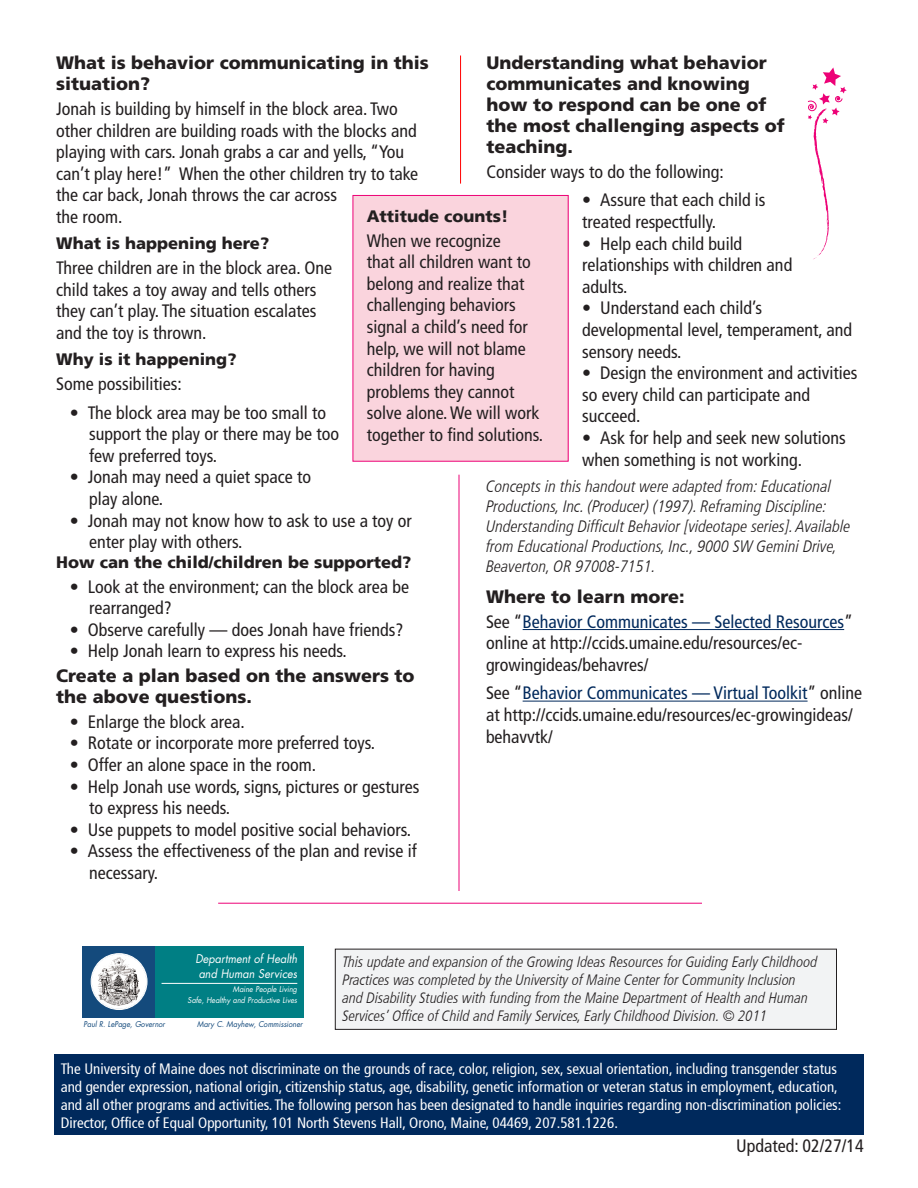
<style>
.page{position:relative;width:918px;height:1188px;background:#fff}
.page>*{position:absolute;margin:0;border:0;box-sizing:border-box;transform-origin:0 0}
.t1{font:condensed 18px/21.6px "Frutiger LT Std";color:#231f20}
.Heading_2{font:900 18px/21px "Frutiger LT Std";color:#231f20}
.citation{font:italic 300 condensed 16.5px/19.8px "Frutiger LT Com";color:#231f20}
.Heading_3{font:900 16.5px "Frutiger 75";color:#231f20}
.t2{font:condensed 15px/18px "Frutiger 57";color:#fff}
.citation-2{font:italic 300 condensed 15px/18px "Frutiger LT Com";color:#231f20}
.t3{font:italic 11.7px/14.2px "Futura";color:#fff;scale:.93 1}
.t4{font:italic 7.8px/10.2px "Futura";color:#fff;text-align:right;scale:.93 1}
.t5{font:italic 7.8px "Futura";color:#144a7c;scale:.93 1}
.s1{color:#00295c}
</style>
<div class="page">
<div style="left:54px;top:1054px;width:810px;height:82px;background:#00295c"></div>
<hr style="left:460px;top:55px;width:1px;height:129px;background:#f00">
<div style="left:353px;top:195px;width:215px;height:266px;background:#fad4dd"></div>
<hr style="left:523px;top:629px;width:321px;height:1px;background:#00295c">
<hr style="left:523px;top:701px;width:285px;height:1px;background:#00295c">
<hr style="left:459px;top:475px;width:1px;height:416px;background:#ed0277">
<hr style="left:218px;top:903px;width:484px;height:1px;background:#ed0277">
<div style="left:335px;top:949px;width:502px;height:80px;background:#f2f3f4"></div>
<div style="left:335px;top:949px;width:502px;height:81px;border:1px solid #231f20"></div>
<div style="left:154px;top:946px;width:150px;height:72px;background:#007f84"></div>
<div style="left:82px;top:947px;width:72px;height:71px;background:#144a7c"></div>
<svg style="left:91px;top:953px;width:57px;height:57px"></svg>
<hr style="left:162px;top:983px;width:135px;height:1px;background:#fff">
<svg style="left:808px;top:68px;width:39px;height:192px"></svg>
<h2 class="Heading_2" style="left:56px;top:52px;width:374px">What is behavior communicating in this situation?</h2>
<p class="t1" style="left:56px;top:98px;width:363px">Jonah is building by himself in the block area. Two other children are building roads with the blocks and playing with cars. Jonah grabs a car and yells, “You can’t play here!” When the other children try to take the car back, Jonah throws the car across<br>the room.</p>
<h3 class="Heading_3" style="left:56px;top:233px;width:214px">What is happening here?</h3>
<p class="t1" style="left:56px;top:257px;width:277px">Three children are in the block area. One child takes a toy away and tells others they can’t play. The situation escalates and the toy is thrown.</p>
<h3 class="Heading_3" style="left:56px;top:350px;width:182px">Why is it happening?</h3>
<p class="t1" style="left:56px;top:373px;width:127px">Some possibilities:</p>
<p class="t1" style="left:89px;top:402px;width:251px;text-indent:-19px">• The block area may be too small to support the play or there may be too few preferred toys.</p>
<p class="t1" style="left:89px;top:466px;width:224px;text-indent:-19px">• Jonah may need a quiet space to play alone.</p>
<p class="t1" style="left:89px;top:510px;width:324px;text-indent:-19px">• Jonah may not know how to ask to use a toy or enter play with others.</p>
<h3 class="Heading_3" style="left:56px;top:552px;width:357px">How can the child/children be supported?</h3>
<p class="t1" style="left:89px;top:576px;width:322px;text-indent:-19px">• Look at the environment; can the block area be rearranged?</p>
<p class="t1" style="left:70px;top:619px;width:335px">• Observe carefully — does Jonah have friends?</p>
<p class="t1" style="left:70px;top:641px;width:279px">• Help Jonah learn to express his needs.</p>
<h2 class="Heading_2" style="left:56px;top:665px;width:360px">Create a plan based on the answers to the above questions.</h2>
<p class="t1" style="left:70px;top:711px;width:176px">• Enlarge the block area.</p>
<p class="t1" style="left:70px;top:733px;width:307px">• Rotate or incorporate more preferred toys.</p>
<p class="t1" style="left:70px;top:754px;width:248px">• Offer an alone space in the room.</p>
<p class="t1" style="left:89px;top:776px;width:332px;text-indent:-19px">• Help Jonah use words, signs, pictures or gestures to express his needs.</p>
<p class="t1" style="left:70px;top:819px;width:343px">• Use puppets to model positive social behaviors.</p>
<p class="t1" style="left:89px;top:841px;width:329px;text-indent:-19px">• Assess the effectiveness of the plan and revise if necessary.</p>
<h2 class="Heading_2" style="left:487px;top:52px;width:300px">Understanding what behavior communicates and knowing how to respond can be one of the most challenging aspects of teaching.</h2>
<p class="t1" style="left:487px;top:161px;width:239px">Consider ways to do the following:</p>
<p class="t1" style="left:582px;top:189px;width:185px">• Assure that each child is treated respectfully.</p>
<p class="t1" style="left:582px;top:233px;width:212px">• Help each child build relationships with children and adults.</p>
<p class="t1" style="left:582px;top:297px;width:272px">• Understand each child’s developmental level, temperament, and sensory needs.</p>
<p class="t1" style="left:582px;top:362px;width:277px">• Design the environment and activities so every child can participate and succeed.</p>
<p class="t1" style="left:582px;top:427px;width:265px">• Ask for help and seek new solutions when something is not working.</p>
<h3 class="Heading_3" style="left:367px;top:206px;width:143px">Attitude counts!</h3>
<p class="t1" style="left:367px;top:230px;width:178px">When we recognize<br>that all children want to belong and realize that challenging behaviors signal a child’s need for help, we will not blame children for having problems they cannot solve alone. We will work together to find solutions.</p>
<p class="citation" style="left:486px;top:477px;width:366px">Concepts in this handout were adapted from: Educational Productions, Inc. (Producer) (1997). Reframing Discipline:<br>Understanding Difficult Behavior [videotape series]. Available from Educational Productions, Inc., 9000 SW Gemini Drive, Beaverton, OR 97008-7151.</p>
<h2 class="Heading_2" style="left:486px;top:586px;width:200px">Where to learn more:</h2>
<p class="t1" style="left:486px;top:611px;width:369px">See “<span class="s1">Behavior Communicates — Selected Resources</span>” online at http://ccids.umaine.edu/resources/ec&shy;growingideas/behavres/</p>
<p class="t1" style="left:486px;top:682px;width:378px">See “<span class="s1">Behavior Communicates — Virtual Toolkit</span>” online at http://ccids.umaine.edu/resources/ec-growingideas/ behavvtk/</p>
<p class="t3" style="left:196px;top:952px;width:111px">Department of Health and Human Services</p>
<p class="t4" style="left:188px;top:985px;width:119px">Maine People Living<br>Safe, Healthy and Productive Lives</p>
<p class="t5" style="left:84px;top:1019px;width:89px">Paul R. LePage, Governor</p>
<p class="t5" style="left:197px;top:1019px;width:115px">Mary C. Mayhew, Commissioner</p>
<p class="citation-2" style="left:342px;top:953px;width:476px">This update and expansion of the Growing Ideas Resources for Guiding Early Childhood Practices was completed by the University of Maine Center for Community Inclusion and Disability Studies with funding from the Maine Department of Health and Human Services’ Office of Child and Family Services, Early Childhood Division. © 2011</p>
<p class="t2" style="left:61px;top:1060px;width:782px">The University of Maine does not discriminate on the grounds of race, color, religion, sex, sexual orientation, including transgender status and gender expression, national origin, citizenship status, age, disability, genetic information or veteran status in employment, education, and all other programs and activities. The following person has been designated to handle inquiries regarding non-discrimination policies:<br>Director, Office of Equal Opportunity, 101 North Stevens Hall, Orono, Maine, 04469, 207.581.1226.</p>
<p class="t1" style="left:736px;top:1135px;width:129px">Updated: 02/27/14</p>
</div>
